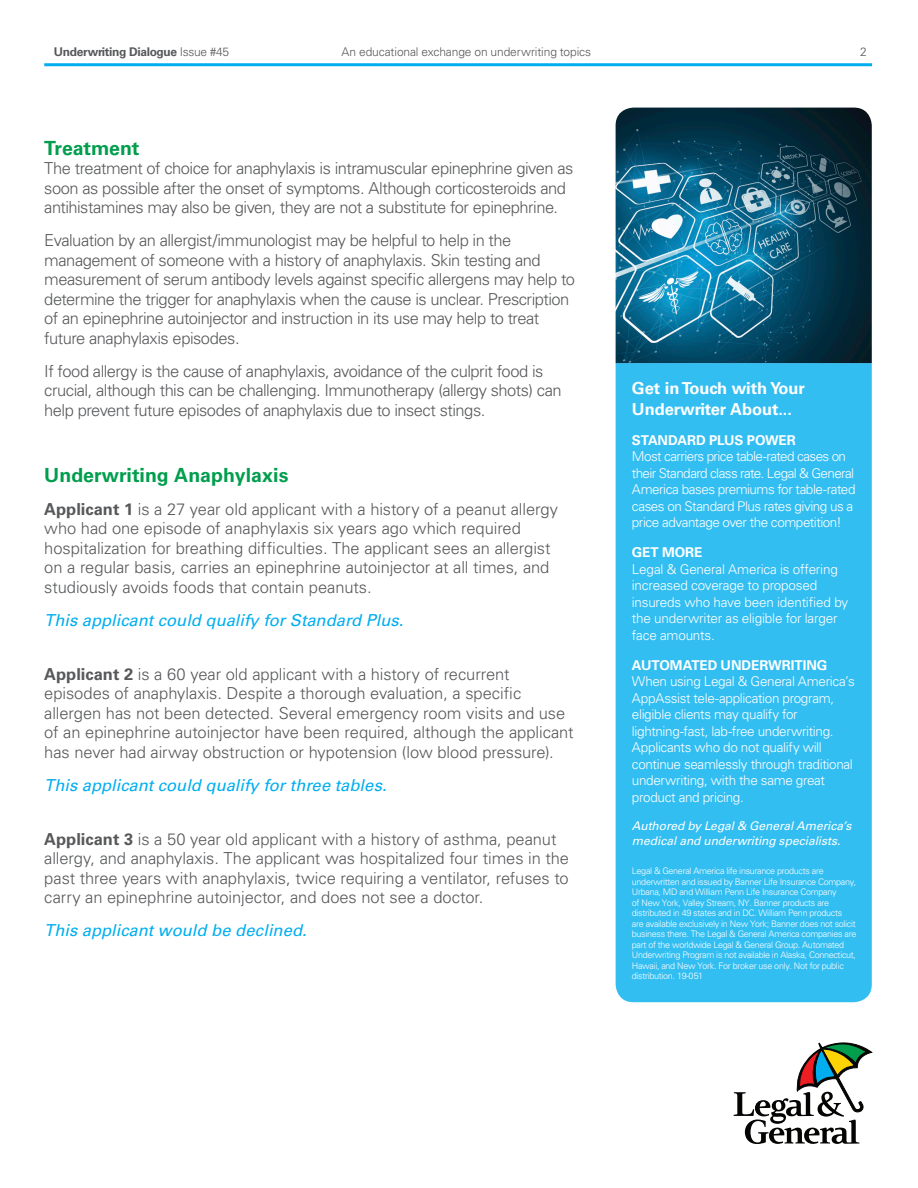
<style>
.page{position:relative;width:918px;height:1188px;background:#fff}
.page>*{position:absolute;margin:0;border:0;box-sizing:border-box;transform-origin:0 0}
.Blue_Sub-Header{font:700 19.5px "Univers LT Std";color:#009e4d}
.Blue_Sub-Header-2{font:300 16.5px/19.5px "Univers LT Std";letter-spacing:-.02em;color:#57585a}
.Blue_Sub-Header-3{font:italic 16.5px "Univers LT Std";color:#00aeef}
.t1{font:700 16.5px/21px "Univers LT Std";letter-spacing:-.005em;color:#fff}
.Body_Text{font:300 13.5px/16.5px "Univers LT Std";letter-spacing:-.025em;color:#fff}
.Body_Text-2{font:italic 12px/15px "Univers LT Std";letter-spacing:-.005em;color:#fff}
.Body_Text-3{font:300 12px "Univers LT Std";letter-spacing:-.01em;color:#57585a}
.t2{font:700 12px "Univers LT Std";letter-spacing:-.03em;color:#57585a}
.t3{font:300 9px/10.5px "Univers LT Std";letter-spacing:-.035em;color:#fff}
.s1{font-weight:300}
.s2{font-weight:700}
</style>
<div class="page">
<div style="left:616px;top:363px;width:256px;height:639px;background:#33bef2"></div>
<img style="left:616px;top:108px;width:256px;height:255px">
<svg style="left:44px;top:63px;width:829px;height:4px;background:#3fc2f2"></svg>
<svg style="left:734px;top:1043px;width:138px;height:101px"></svg>
<p class="t2" style="left:54px;top:45px;width:177px">Underwriting Dialogue <span class="s1">Issue #45</span></p>
<p class="Body_Text-3" style="left:341px;top:44px;width:251px">An educational exchange on underwriting topics</p>
<p class="Body_Text-3" style="left:860px;top:45px;width:8px">2</p>
<p class="Blue_Sub-Header" style="left:44px;top:136px;width:97px">Treatment</p>
<p class="Blue_Sub-Header-2" style="left:44px;top:159px;width:531px">The treatment of choice for anaphylaxis is intramuscular epinephrine given as soon as possible after the onset of symptoms. Although corticosteroids and antihistamines may also be given, they are not a substitute for epinephrine.</p>
<p class="Blue_Sub-Header-2" style="left:44px;top:231px;width:532px">Evaluation by an allergist/immunologist may be helpful to help in the management of someone with a history of anaphylaxis. Skin testing and measurement of serum antibody levels against specific allergens may help to determine the trigger for anaphylaxis when the cause is unclear. Prescription of an epinephrine autoinjector and instruction in its use may help to treat future anaphylaxis episodes.</p>
<p class="Blue_Sub-Header-2" style="left:44px;top:361px;width:519px">If food allergy is the cause of anaphylaxis, avoidance of the culprit food is crucial, although this can be challenging. Immunotherapy (allergy shots) can help prevent future episodes of anaphylaxis due to insect stings.</p>
<p class="Blue_Sub-Header" style="left:44px;top:463px;width:246px">Underwriting Anaphylaxis</p>
<p class="Blue_Sub-Header-2" style="left:44px;top:499px;width:515px"><span class="s2">Applicant 1</span> is a 27 year old applicant with a history of a peanut allergy who had one episode of anaphylaxis six years ago which required hospitalization for breathing difficulties. The applicant sees an allergist on a regular basis, carries an epinephrine autoinjector at all times, and studiously avoids foods that contain peanuts.</p>
<p class="Blue_Sub-Header-3" style="left:44px;top:610px;width:361px">This applicant could qualify for Standard Plus.</p>
<p class="Blue_Sub-Header-2" style="left:44px;top:664px;width:531px"><span class="s2">Applicant 2</span> is a 60 year old applicant with a history of recurrent episodes of anaphylaxis. Despite a thorough evaluation, a specific allergen has not been detected. Several emergency room visits and use of an epinephrine autoinjector have been required, although the applicant has never had airway obstruction or hypotension (low blood pressure).</p>
<p class="Blue_Sub-Header-3" style="left:44px;top:775px;width:344px">This applicant could qualify for three tables.</p>
<p class="Blue_Sub-Header-2" style="left:44px;top:829px;width:526px"><span class="s2">Applicant 3</span> is a 50 year old applicant with a history of asthma, peanut allergy, and anaphylaxis. The applicant was hospitalized four times in the past three years with anaphylaxis, twice requiring a ventilator, refuses to carry an epinephrine autoinjector, and does not see a doctor.</p>
<p class="Blue_Sub-Header-3" style="left:44px;top:921px;width:264px">This applicant would be declined.</p>
<p class="t1" style="left:632px;top:378px;width:175px">Get in Touch with Your<br>Underwriter About...</p>
<p class="Body_Text" style="left:632px;top:432px;width:225px"><span class="s2">STANDARD PLUS POWER<br></span>Most carriers price table-rated cases on their Standard class rate. Legal &amp; General America bases premiums for table-rated cases on Standard Plus rates giving us a price advantage over the competition!</p>
<p class="Body_Text" style="left:632px;top:544px;width:218px"><span class="s2">GET MORE<br></span>Legal &amp; General America is offering increased coverage to proposed insureds who have been identified by the underwriter as eligible for larger face amounts.</p>
<p class="Body_Text" style="left:632px;top:657px;width:224px"><span class="s2">AUTOMATED UNDERWRITING </span>When using Legal &amp; General America’s AppAssist tele-application program, eligible clients may qualify for lightning-fast, lab-free underwriting.<br>Applicants who do not qualify will continue seamlessly through traditional underwriting, with the same great product and pricing.</p>
<p class="Body_Text-2" style="left:632px;top:819px;width:221px">Authored by Legal &amp; General America’s medical and underwriting specialists.</p>
<p class="t3" style="left:632px;top:866px;width:226px">Legal &amp; General America life insurance products are underwritten and issued by Banner Life Insurance Company, Urbana, MD and William Penn Life Insurance Company<br>of New York, Valley Stream, NY. Banner products are distributed in 49 states and in DC. William Penn products are available exclusively in New York; Banner does not solicit business there. The Legal &amp; General America companies are part of the worldwide Legal &amp; General Group. Automated Underwriting Program is not available in Alaska, Connecticut, Hawaii, and New York. For broker use only. Not for public distribution. 19-051</p>
</div>
